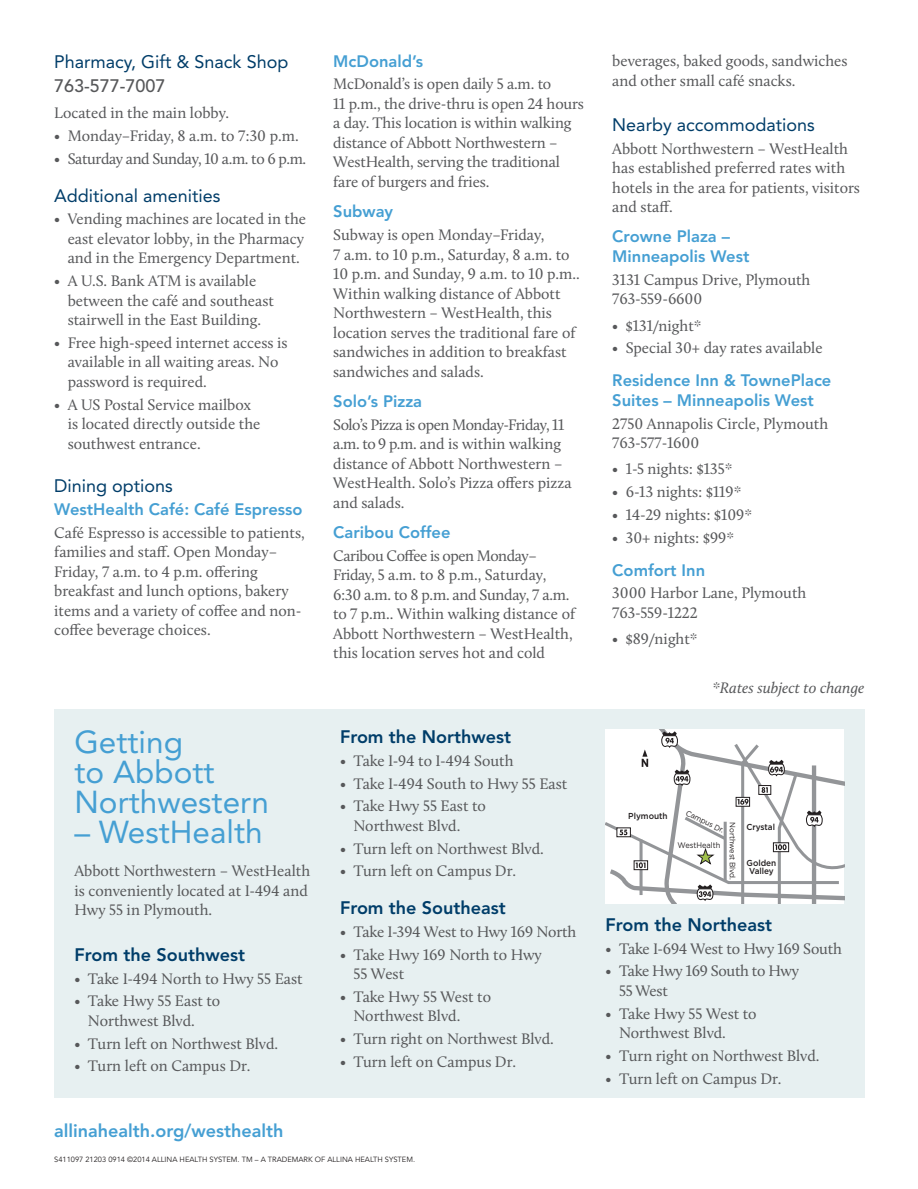
<style>
.page{position:relative;width:918px;height:1189px;background:#fff}
.page>*{position:absolute;margin:0;border:0;box-sizing:border-box;transform-origin:0 0}
.t1{font:31.5px/30px "Avenir LT Std";color:#459fd3}
.t2{font:18px "Avenir LT Std";color:#003d69}
.t3{font:800 18px "Avenir LT Std";color:#003d69}
.t4{font:800 18px "Avenir LT Std";color:#459fd3}
.t5{font:500 18px "Avenir LT Std";color:#57585a}
.t6{font:800 16.5px/19.5px "Avenir LT Std";color:#459fd3}
.t7{font:15.75px/19.5px "Calluna";color:#57585a}
.t8{font:15.75px "Calluna";letter-spacing:-.025em;color:#57585a}
.t9{font:15.75px/19.5px "Calluna";letter-spacing:-.02em;color:#57585a}
.t10{font:italic 15.75px "Calluna";color:#57585a}
.t11{font:500 8.7px/8.1px "Gotham";letter-spacing:-.005em;color:#231f20;scale:.95 1}
.t12{font:8.1px "Gotham";letter-spacing:-.005em;color:#231f20;scale:.93 1}
.t13{font:7.8px "Gotham";letter-spacing:-.01em;color:#231f20;scale:.95 1}
.t14{font:7.5px "Avenir LT Std";color:#231f20}
</style>
<div class="page">
<div style="left:54px;top:709px;width:810px;height:389px;background:#e7f0f1"></div>
<svg style="left:605px;top:729px;width:239px;height:174px;background:#ececec"></svg>
<p class="t2" style="left:54px;top:51px;width:236px">Pharmacy, Gift &amp; Snack Shop</p>
<p class="t5" style="left:54px;top:75px;width:113px">763-577-7007</p>
<p class="t7" style="left:54px;top:103px;width:177px">Located in the main lobby.</p>
<p class="t7" style="left:54px;top:126px;width:246px">• Monday–Friday, 8 a.m. to 7:30 p.m.</p>
<p class="t8" style="left:54px;top:149px;width:254px">• Saturday and Sunday, 10 a.m. to 6 p.m.</p>
<p class="t2" style="left:54px;top:185px;width:168px">Additional amenities</p>
<p class="t7" style="left:68px;top:209px;width:240px;text-indent:-13px">• Vending machines are located in the east elevator lobby, in the Pharmacy and in the Emergency Department.</p>
<p class="t7" style="left:68px;top:271px;width:208px;text-indent:-13px">• A U.S. Bank ATM is available between the café and southeast stairwell in the East Building.</p>
<p class="t7" style="left:68px;top:333px;width:221px;text-indent:-13px">• Free high-speed internet access is available in all waiting areas. No password is required.</p>
<p class="t7" style="left:68px;top:394px;width:194px;text-indent:-13px">• A US Postal Service mailbox is located directly outside the southwest entrance.</p>
<p class="t2" style="left:54px;top:475px;width:120px">Dining options</p>
<p class="t6" style="left:54px;top:499px;width:250px">WestHealth Café: Café Espresso</p>
<p class="t7" style="left:54px;top:522px;width:252px">Café Espresso is accessible to patients, families and staff. Open Monday– Friday, 7 a.m. to 4 p.m. offering breakfast and lunch options, bakery items and a variety of coffee and non&shy;coffee beverage choices.</p>
<p class="t6" style="left:333px;top:51px;width:91px">McDonald’s</p>
<p class="t7" style="left:333px;top:74px;width:252px">McDonald’s is open daily 5 a.m. to<br>11 p.m., the drive-thru is open 24 hours a day. This location is within walking distance of Abbott Northwestern – WestHealth, serving the traditional fare of burgers and fries.</p>
<p class="t6" style="left:333px;top:202px;width:61px">Subway</p>
<p class="t7" style="left:333px;top:225px;width:248px">Subway is open Monday–Friday,<br>7 a.m. to 10 p.m., Saturday, 8 a.m. to 10 p.m. and Sunday, 9 a.m. to 10 p.m..<br>Within walking distance of Abbott Northwestern – WestHealth, this location serves the traditional fare of sandwiches in addition to breakfast sandwiches and salads.</p>
<p class="t6" style="left:333px;top:391px;width:90px">Solo’s Pizza</p>
<p class="t7" style="left:333px;top:414px;width:240px">Solo’s Pizza is open Monday-Friday, 11 a.m. to 9 p.m. and is within walking distance of Abbott Northwestern –<br>WestHealth. Solo’s Pizza offers pizza and salads.</p>
<p class="t6" style="left:333px;top:522px;width:119px">Caribou Coffee</p>
<p class="t7" style="left:333px;top:545px;width:243px">Caribou Coffee is open Monday– Friday, 5 a.m. to 8 p.m., Saturday, 6:30 a.m. to 8 p.m. and Sunday, 7 a.m. to 7 p.m.. Within walking distance of Abbott Northwestern – WestHealth, this location serves hot and cold</p>
<h1 class="t1" style="left:74px;top:727px;width:196px">Getting<br>to Abbott<br>Northwestern</h1>
<h1 class="t1" style="left:74px;top:817px;width:190px">– WestHealth</h1>
<p class="t7" style="left:74px;top:861px;width:237px">Abbott Northwestern – WestHealth is conveniently located at I-494 and<br>Hwy 55 in Plymouth.</p>
<p class="t3" style="left:74px;top:943px;width:172px">From the Southwest</p>
<p class="t7" style="left:74px;top:968px;width:230px">• Take I-494 North to Hwy 55 East</p>
<p class="t7" style="left:88px;top:991px;width:134px;text-indent:-13px">• Take Hwy 55 East to<br>Northwest Blvd.</p>
<p class="t7" style="left:74px;top:1033px;width:205px">• Turn left on Northwest Blvd.</p>
<p class="t7" style="left:74px;top:1056px;width:177px">• Turn left on Campus Dr.</p>
<p class="t3" style="left:340px;top:726px;width:173px">From the Northwest</p>
<p class="t7" style="left:340px;top:750px;width:175px">• Take I-94 to I-494 South</p>
<p class="t7" style="left:340px;top:773px;width:229px">• Take I-494 South to Hwy 55 East</p>
<p class="t7" style="left:353px;top:796px;width:134px;text-indent:-13px">• Take Hwy 55 East to<br>Northwest Blvd.</p>
<p class="t7" style="left:340px;top:838px;width:205px">• Turn left on Northwest Blvd.</p>
<p class="t7" style="left:340px;top:861px;width:177px">• Turn left on Campus Dr.</p>
<p class="t3" style="left:340px;top:897px;width:167px">From the Southeast</p>
<p class="t7" style="left:340px;top:921px;width:238px">• Take I-394 West to Hwy 169 North</p>
<p class="t7" style="left:353px;top:944px;width:190px;text-indent:-13px">• Take Hwy 169 North to Hwy<br>55 West</p>
<p class="t7" style="left:353px;top:986px;width:139px;text-indent:-13px">• Take Hwy 55 West to<br>Northwest Blvd.</p>
<p class="t7" style="left:340px;top:1029px;width:215px">• Turn right on Northwest Blvd.</p>
<p class="t7" style="left:340px;top:1051px;width:177px">• Turn left on Campus Dr.</p>
<p class="t4" style="left:54px;top:1120px;width:231px">allinahealth.org/westhealth</p>
<p class="t14" style="left:54px;top:1154px;width:362px">S411097 21203 0914 ©2014 ALLINA HEALTH SYSTEM. TM – A TRADEMARK OF ALLINA HEALTH SYSTEM.</p>
<p class="t7" style="left:612px;top:51px;width:237px">beverages, baked goods, sandwiches and other small café snacks.</p>
<p class="t2" style="left:612px;top:114px;width:204px">Nearby accommodations</p>
<p class="t7" style="left:612px;top:138px;width:249px">Abbott Northwestern – WestHealth has established preferred rates with hotels in the area for patients, visitors and staff.</p>
<p class="t6" style="left:612px;top:227px;width:139px">Crowne Plaza –<br>Minneapolis West</p>
<p class="t7" style="left:612px;top:269px;width:200px">3131 Campus Drive, Plymouth<br>763-559-6600</p>
<p class="t7" style="left:612px;top:315px;width:91px">• $131/night*</p>
<p class="t7" style="left:612px;top:338px;width:212px">• Special 30+ day rates available</p>
<p class="t6" style="left:612px;top:371px;width:221px">Residence Inn &amp; TownePlace<br>Suites – Minneapolis West</p>
<p class="t7" style="left:612px;top:413px;width:217px">2750 Annapolis Circle, Plymouth<br>763-577-1600</p>
<p class="t7" style="left:612px;top:459px;width:122px">• 1-5 nights: $135*</p>
<p class="t7" style="left:612px;top:482px;width:131px">• 6-13 nights: $119*</p>
<p class="t7" style="left:612px;top:504px;width:141px">• 14-29 nights: $109*</p>
<p class="t7" style="left:612px;top:527px;width:123px">• 30+ nights: $99*</p>
<p class="t6" style="left:612px;top:560px;width:94px">Comfort Inn</p>
<p class="t7" style="left:612px;top:583px;width:196px">3000 Harbor Lane, Plymouth<br>763-559-1222</p>
<p class="t7" style="left:612px;top:629px;width:87px">• $89/night*</p>
<p class="t10" style="left:712px;top:678px;width:154px">*Rates subject to change</p>
<p class="t11" style="left:628px;top:811px;width:43px">Plymouth</p>
<p class="t13" style="left:689px;top:807px;width:45px;rotate:27deg">Campus Dr.</p>
<p class="t13" style="left:738px;top:822px;width:62px;rotate:90deg">Northwest Blvd.</p>
<p class="t12" style="left:677px;top:839px;width:47px">WestHealth</p>
<p class="t11" style="left:746px;top:822px;width:32px">Crystal</p>
<p class="t11" style="left:747px;top:858px;width:33px">Golden<br>Valley</p>
<p class="t3" style="left:605px;top:913px;width:168px">From the Northeast</p>
<p class="t7" style="left:605px;top:938px;width:238px">• Take I-694 West to Hwy 169 South</p>
<p class="t9" style="left:619px;top:961px;width:181px;text-indent:-13px">• Take Hwy 169 South to Hwy<br>55 West</p>
<p class="t7" style="left:619px;top:1003px;width:139px;text-indent:-13px">• Take Hwy 55 West to<br>Northwest Blvd.</p>
<p class="t7" style="left:605px;top:1045px;width:215px">• Turn right on Northwest Blvd.</p>
<p class="t7" style="left:605px;top:1068px;width:177px">• Turn left on Campus Dr.</p>
</div>
